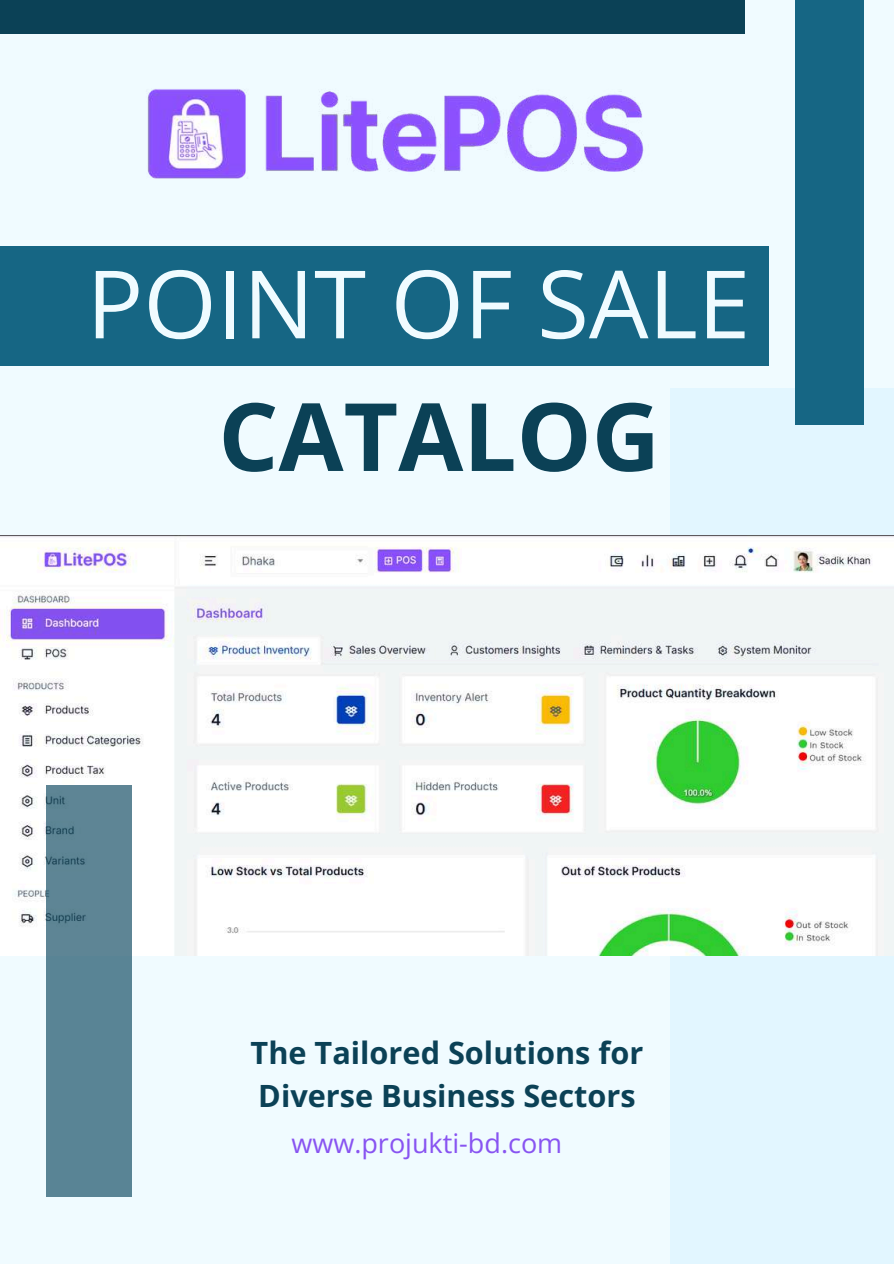
<style>
.page{position:relative;width:894px;height:1264px;background:#fff}
.page>*{position:absolute;margin:0;border:0;box-sizing:border-box;transform-origin:0 0}
.t1{font:94.35px "Open Sans";color:#f0fbff}
.t2{font:700 94.35px "Open Sans";color:#0b4156}
.t3{font:700 30.6px/42.8px "Open Sans";color:#0b4156}
.t4{font:27px "Open Sans";color:#8854f1}
</style>
<div class="page">
<div style="left:0;top:0;width:893px;height:1263px;background:#f0fbff"></div>
<div style="left:670px;top:388px;width:223px;height:875px;background:#def5ff"></div>
<div style="left:794px;top:0;width:69px;height:425px;background:#166684"></div>
<div style="left:0;top:0;width:744px;height:33px;background:#0b4156"></div>
<div style="left:0;top:246px;width:768px;height:119px;background:#166684"></div>
<img style="left:147px;top:89px;width:497px;height:90px">
<img style="left:0;top:535px;width:893px;height:420px">
<div style="left:47px;top:784px;width:85px;height:412px;background:#598495"></div>
<h1 class="t1" style="left:87px;top:237px;width:665px">POINT OF SALE</h1>
<h1 class="t2" style="left:218px;top:370px;width:443px">CATALOG</h1>
<p class="t3" style="left:250px;top:1030px;width:394px">The Tailored Solutions for<br>Diverse Business Sectors</p>
<p class="t4" style="left:291px;top:1124px;width:272px">www.projukti-bd.com</p>
</div>
